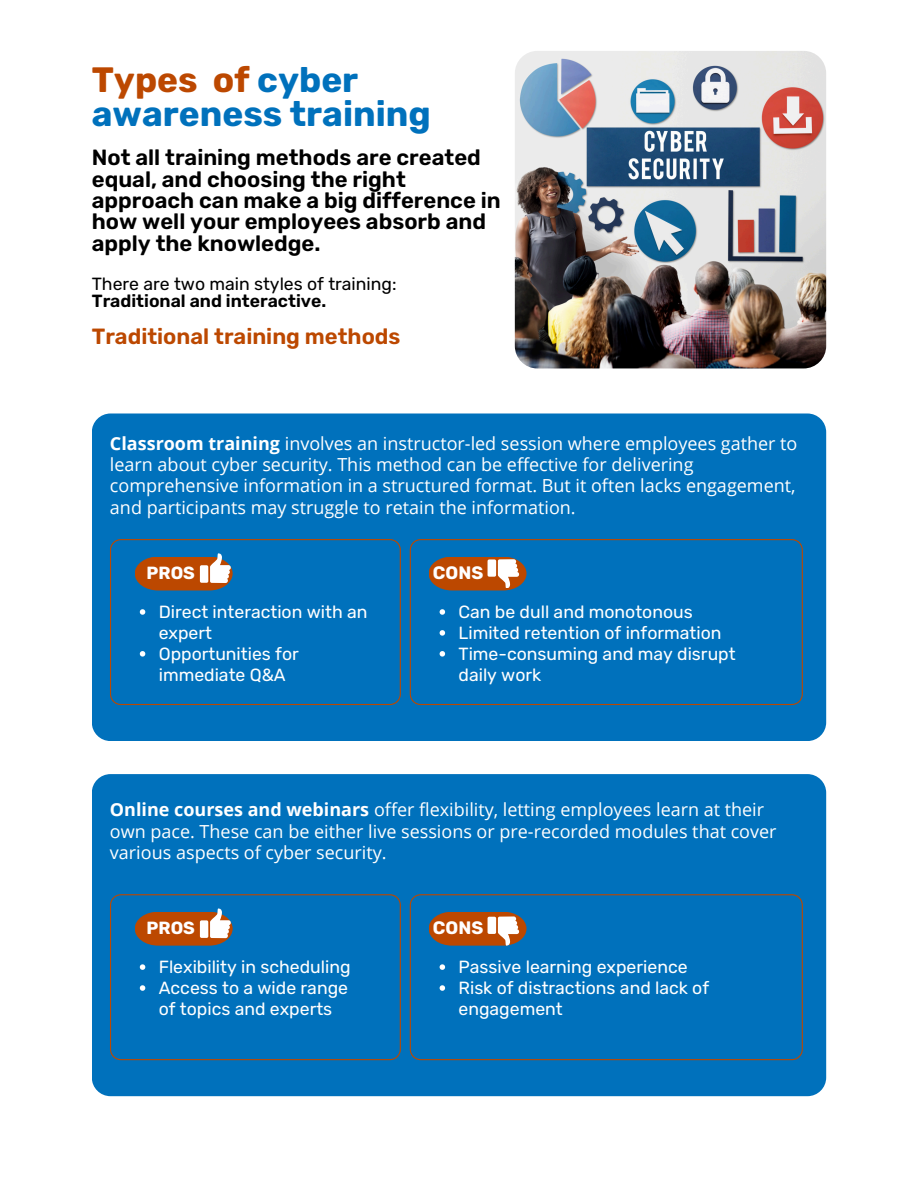
<style>
.page{position:relative;width:918px;height:1188px;background:#fff}
.page>*{position:absolute;margin:0;border:0;box-sizing:border-box;transform-origin:0 0}
.t1{font:700 35.25px/34.8px "Rubik";color:#0071bc}
.t2{font:600 22.05px/21.3px "Rubik";color:#000}
.t3{font:600 22.05px "Rubik";color:#bc4800}
.t4{font:18px/21.3px "Open Sans";color:#fff}
.t5{font:700 18px "Rubik";color:#fff}
.t6{font:17.55px/20.9px "Rubik";color:#fff}
.t7{font:17.55px "Rubik";color:#000}
.t8{font:600 17.55px "Rubik";color:#000}
.t9{font:700 17.55px "Rubik";color:#fff}
.s1{color:#bc4800}
.s2{font-weight:700}
</style>
<div class="page">
<div style="left:92px;top:413px;width:734px;height:328px;background:#0071bc;border-radius:19px"></div>
<svg style="left:110px;top:539px;width:291px;height:166px"></svg>
<svg style="left:410px;top:539px;width:392px;height:166px"></svg>
<img style="left:515px;top:51px;width:311px;height:317px;border-radius:22px">
<svg style="left:135px;top:553px;width:98px;height:38px"></svg>
<svg style="left:429px;top:557px;width:97px;height:34px"></svg>
<svg style="left:140px;top:609px;width:5px;height:6px"></svg>
<svg style="left:140px;top:651px;width:5px;height:6px"></svg>
<svg style="left:440px;top:609px;width:5px;height:6px"></svg>
<svg style="left:440px;top:630px;width:5px;height:6px"></svg>
<svg style="left:440px;top:651px;width:5px;height:6px"></svg>
<div style="left:92px;top:774px;width:734px;height:322px;background:#0071bc;border-radius:19px"></div>
<svg style="left:110px;top:894px;width:291px;height:166px"></svg>
<svg style="left:410px;top:894px;width:392px;height:166px"></svg>
<svg style="left:135px;top:909px;width:98px;height:37px"></svg>
<svg style="left:429px;top:912px;width:97px;height:34px"></svg>
<svg style="left:140px;top:964px;width:5px;height:6px"></svg>
<svg style="left:140px;top:985px;width:5px;height:6px"></svg>
<svg style="left:440px;top:964px;width:5px;height:6px"></svg>
<svg style="left:440px;top:985px;width:5px;height:6px"></svg>
<p class="t1" style="left:92px;top:62px;width:341px"><span class="s1">Types of</span> cyber awareness training</p>
<p class="t2" style="left:92px;top:147px;width:410px">Not all training methods are created equal, and choosing the right approach can make a big difference in how well your employees absorb and apply the knowledge.</p>
<h2 class="t7" style="left:92px;top:274px;width:306px">There are two main styles of training:</h2>
<p class="t8" style="left:92px;top:291px;width:236px">Traditional and interactive.</p>
<p class="t3" style="left:92px;top:324px;width:310px">Traditional training methods</p>
<h3 class="t4" style="left:110px;top:432px;width:689px"><span class="s2">Classroom training</span> involves an instructor-led session where employees gather to learn about cyber security. This method can be effective for delivering comprehensive information in a structured format. But it often lacks engagement, and participants may struggle to retain the information.</h3>
<h1 class="t9" style="left:147px;top:562px;width:50px">PROS</h1>
<h2 class="t5" style="left:433px;top:562px;width:52px">CONS</h2>
<p class="t6" style="left:159px;top:602px;width:210px">Direct interaction with an expert</p>
<p class="t6" style="left:159px;top:643px;width:142px">Opportunities for immediate Q&amp;A</p>
<h3 class="t6" style="left:459px;top:602px;width:236px">Can be dull and monotonous</h3>
<p class="t6" style="left:459px;top:623px;width:265px">Limited retention of information</p>
<p class="t6" style="left:459px;top:643px;width:279px">Time-consuming and may disrupt daily work</p>
<p class="t4" style="left:110px;top:799px;width:668px"><span class="s2">Online courses and webinars</span> offer flexibility, letting employees learn at their own pace. These can be either live sessions or pre-recorded modules that cover various aspects of cyber security.</p>
<p class="t9" style="left:147px;top:917px;width:50px">PROS</p>
<p class="t5" style="left:433px;top:917px;width:52px">CONS</p>
<p class="t6" style="left:159px;top:957px;width:193px">Flexibility in scheduling</p>
<h3 class="t6" style="left:159px;top:978px;width:191px">Access to a wide range of topics and experts</h3>
<h3 class="t6" style="left:459px;top:957px;width:231px">Passive learning experience</h3>
<p class="t6" style="left:459px;top:978px;width:252px">Risk of distractions and lack of engagement</p>
</div>
